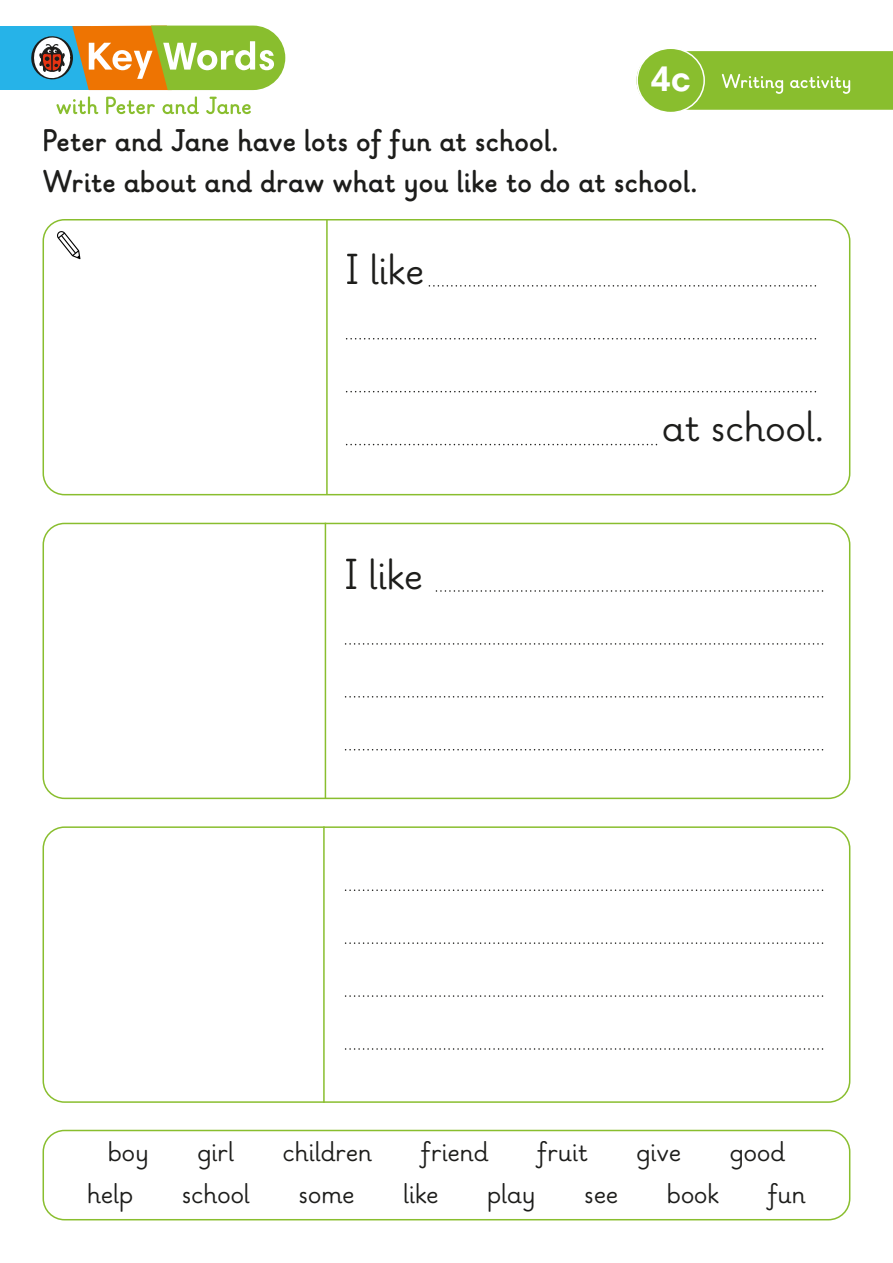
<style>
.page{position:relative;width:893px;height:1263px;background:#fff}
.page>*{position:absolute;margin:0;border:0;box-sizing:border-box;transform-origin:0 0}
.t1{font:43.5px "Ladybird Learning";color:#1d1d1b}
.t2{font:700 36px "Harmonia Sans Std";color:#fff}
.t3{font:700 31.5px/40.5px "Ladybird Learning";color:#1d1d1b}
.t4{font:28.5px "Ladybird Learning";color:#1d1d1b}
</style>
<div class="page">
<div style="left:43px;top:219px;width:807px;height:276px;border:2px solid #89be2e;border-radius:21px"></div>
<div style="left:43px;top:523px;width:807px;height:276px;border:2px solid #89be2e;border-radius:21px"></div>
<div style="left:43px;top:826px;width:807px;height:277px;border:2px solid #89be2e;border-radius:21px"></div>
<div style="left:43px;top:1130px;width:807px;height:90px;border:2px solid #89be2e;border-radius:21px"></div>
<div style="left:636px;top:47px;width:69px;height:66px;border:2px solid #fff;border-radius:50%"></div>
<svg style="left:636px;top:51px;width:257px;height:59px;background:#92c33e"></svg>
<svg style="left:346px;top:338px;width:470px;height:1px"></svg>
<svg style="left:346px;top:391px;width:470px;height:1px"></svg>
<svg style="left:346px;top:444px;width:311px;height:1px"></svg>
<svg style="left:429px;top:285px;width:387px;height:2px"></svg>
<svg style="left:345px;top:643px;width:478px;height:2px"></svg>
<svg style="left:345px;top:696px;width:478px;height:1px"></svg>
<svg style="left:345px;top:749px;width:478px;height:1px"></svg>
<svg style="left:436px;top:590px;width:387px;height:2px"></svg>
<svg style="left:345px;top:942px;width:478px;height:2px"></svg>
<svg style="left:345px;top:995px;width:478px;height:2px"></svg>
<svg style="left:345px;top:1048px;width:478px;height:2px"></svg>
<svg style="left:345px;top:889px;width:478px;height:2px"></svg>
<hr style="left:326px;top:219px;width:2px;height:276px;background:#89be2e">
<hr style="left:325px;top:523px;width:1px;height:275px;background:#89be2e">
<hr style="left:323px;top:826px;width:2px;height:277px;background:#89be2e">
<div style="left:0;top:26px;width:91px;height:64px;background:#26b3e8"></div>
<svg style="left:31px;top:26px;width:254px;height:64px"></svg>
<svg style="left:56px;top:96px;width:195px;height:18px"></svg>
<svg style="left:57px;top:231px;width:23px;height:28px"></svg>
<p class="t2" style="left:650px;top:58px;width:42px">4c</p>
<p class="t3" style="left:43px;top:125px;width:657px">Peter and Jane have lots of fun at school.<br>Write about and draw what you like to do at school.</p>
<h1 class="t1" style="left:346px;top:253px;width:80px">I like</h1>
<h1 class="t1" style="left:345px;top:558px;width:80px">I like</h1>
<h1 class="t1" style="left:662px;top:411px;width:164px">at school.</h1>
<p class="t4" style="left:108px;top:1141px;width:43px">boy</p>
<p class="t4" style="left:197px;top:1141px;width:38px">girl</p>
<p class="t4" style="left:283px;top:1141px;width:91px">children</p>
<p class="t4" style="left:421px;top:1141px;width:69px">friend</p>
<p class="t4" style="left:537px;top:1141px;width:52px">fruit</p>
<p class="t4" style="left:637px;top:1141px;width:46px">give</p>
<p class="t4" style="left:730px;top:1141px;width:57px">good</p>
<p class="t4" style="left:87px;top:1183px;width:47px">help</p>
<p class="t4" style="left:182px;top:1183px;width:70px">school</p>
<p class="t4" style="left:299px;top:1183px;width:57px">some</p>
<p class="t4" style="left:403px;top:1183px;width:37px">like</p>
<p class="t4" style="left:487px;top:1183px;width:50px">play</p>
<p class="t4" style="left:584px;top:1183px;width:35px">see</p>
<p class="t4" style="left:667px;top:1183px;width:54px">book</p>
<p class="t4" style="left:768px;top:1183px;width:39px">fun</p>
</div>
